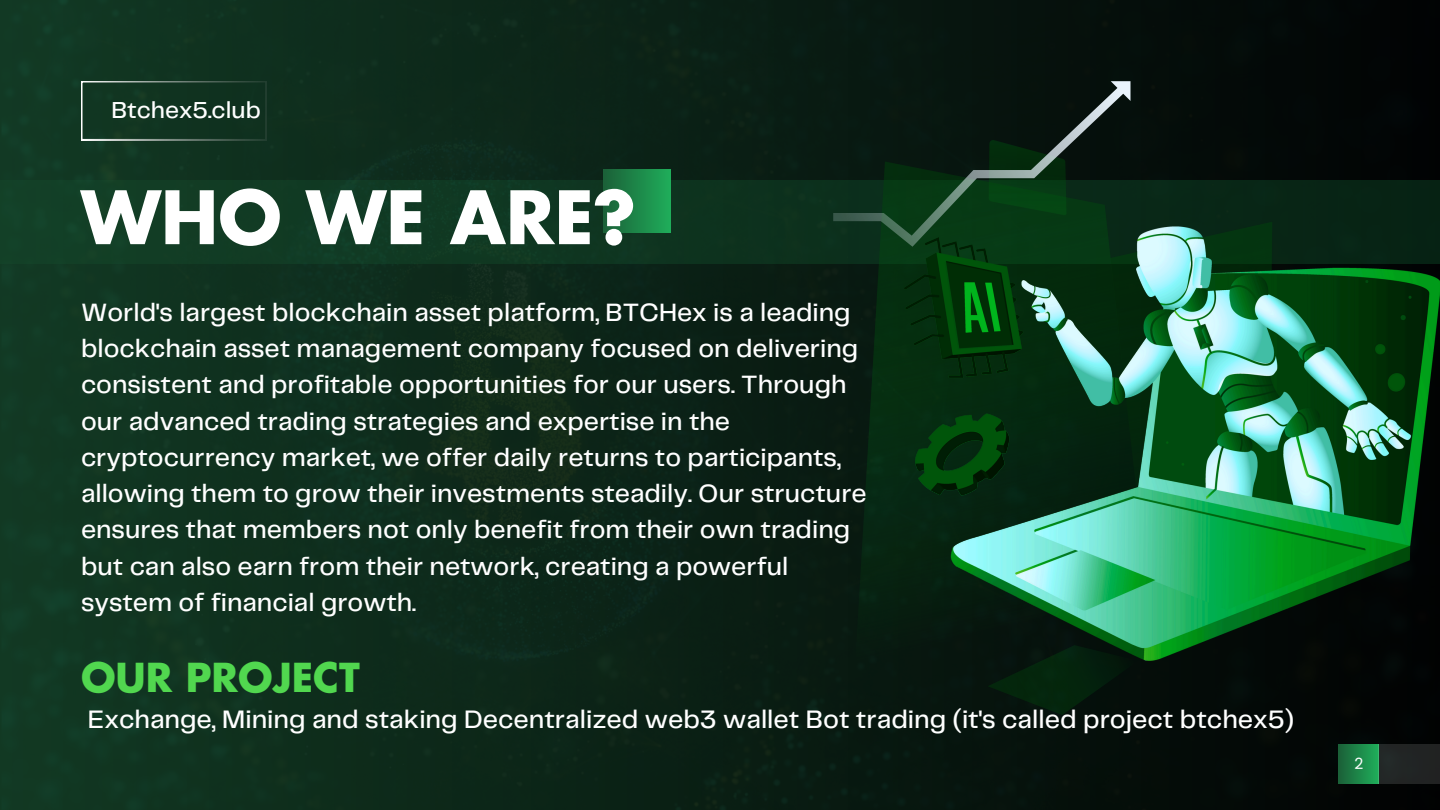
<style>
.page{position:relative;width:1440px;height:810px;background:#fff}
.page>*{position:absolute;margin:0;border:0;box-sizing:border-box;transform-origin:0 0}
.t1{font:700 71.5px "Futura LT Pro";color:#fff}
.t2{font:700 39px "Futura LT Pro";color:#51d74f}
.t3{font:500 26.3px "Telegraf";color:#fff}
.t4{font:500 26px/36.3px "Telegraf";color:#fff}
.t5{font:500 24px "Telegraf";color:#fff}
.t6{font:15.5px "Poppins";color:#fff}
</style>
<div class="page">
<img style="left:0;top:0;width:1440px;height:810px">
<div style="left:1339px;top:744px;width:39px;height:40px;background:linear-gradient(to right,#1b6138,#1fad5a)"></div>
<div style="left:1378px;top:744px;width:62px;height:40px;background:#212424"></div>
<div style="left:0;top:181px;width:1440px;height:83px;background:#103a23"></div>
<div style="left:604px;top:170px;width:67px;height:63px;background:linear-gradient(to right,#1b6138,#1fad5a)"></div>
<svg style="left:81px;top:81px;width:185px;height:59px;background:#173926"></svg>
<img style="left:855px;top:140px;width:585px;height:575px">
<svg style="left:833px;top:81px;width:297px;height:166px"></svg>
<p class="t5" style="left:112px;top:100px;width:151px">Btchex5.club</p>
<p class="t1" style="left:81px;top:185px;width:557px">WHO WE ARE?</p>
<h1 class="t4" style="left:81px;top:295px;width:787px">World's largest blockchain asset platform, BTCHex is a leading blockchain asset management company focused on delivering consistent and profitable opportunities for our users. Through our advanced trading strategies and expertise in the cryptocurrency market, we offer daily returns to participants, allowing them to grow their investments steadily. Our structure ensures that members not only benefit from their own trading but can also earn from their network, creating a powerful system of financial growth.</h1>
<h2 class="t2" style="left:81px;top:660px;width:280px">OUR PROJECT</h2>
<p class="t3" style="left:88px;top:708px;width:1208px">Exchange, Mining and staking Decentralized web3 wallet Bot trading (it's called project btchex5)</p>
<p class="t6" style="left:1355px;top:753px;width:10px">2</p>
</div>
